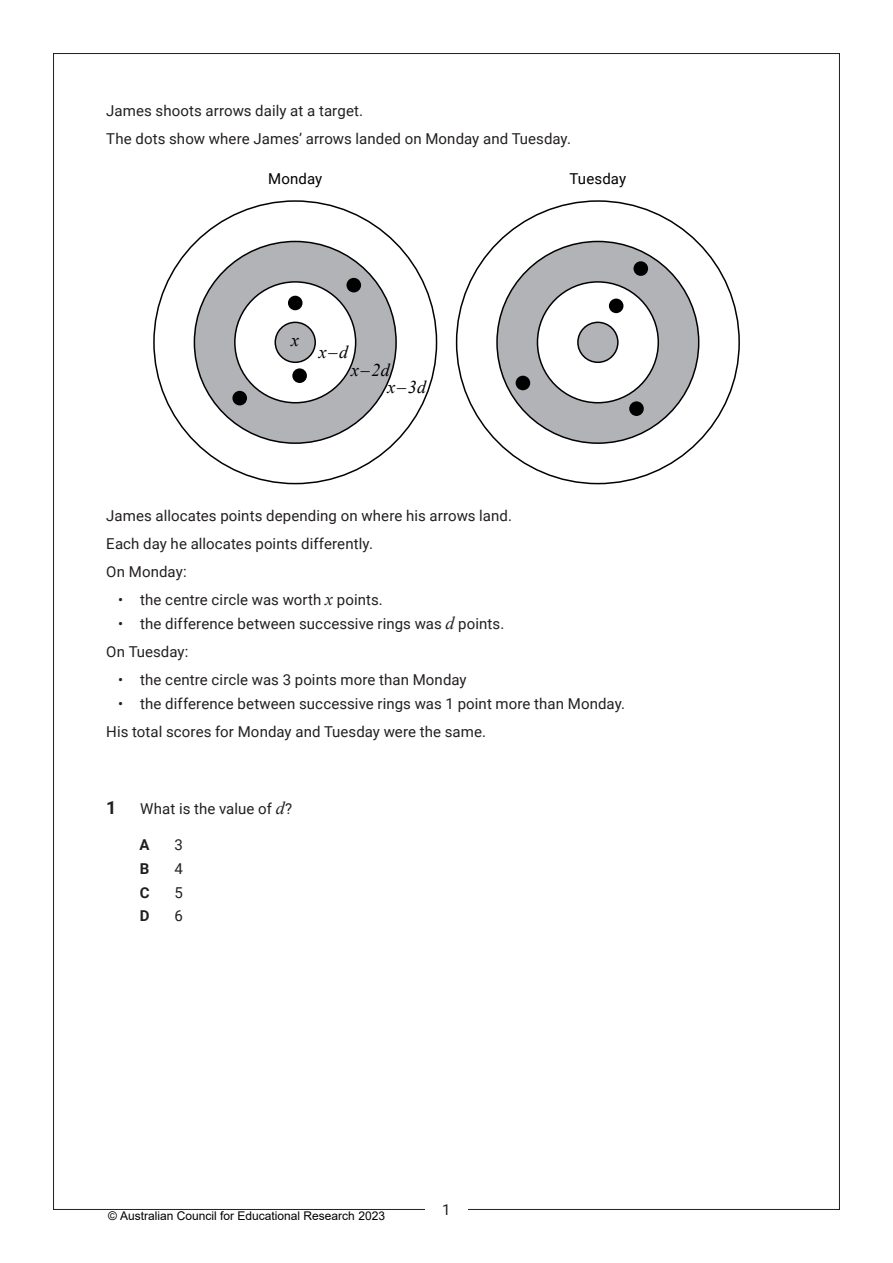
<style>
.page{position:relative;width:893px;height:1263px;background:#fff}
.page>*{position:absolute;margin:0;border:0;box-sizing:border-box;transform-origin:0 0}
.t1{font:italic 18px/17.7px "Times New Roman";color:#000}
.t2{font:700 18px "Roboto";color:#231f20}
.Body_text{font:15px "Roboto";letter-spacing:.005em;color:#231f20}
.t3{font:15px "Roboto";letter-spacing:.01em;color:#000}
.t4{font:700 15px "Roboto";color:#231f20}
.t5{font:12px "Arial";color:#000}
.s1{font-style:normal}
.s2{font-family:"Times New Roman";font-style:italic;font-size:18px}
</style>
<div class="page">
<div style="left:194px;top:241px;width:202px;height:202px;background:#b1b3b6;border-radius:50%"></div>
<div style="left:235px;top:282px;width:121px;height:121px;background:#fff;border-radius:50%"></div>
<div style="left:234px;top:281px;width:122px;height:122px;border:2px solid #000;border-radius:50%"></div>
<div style="left:275px;top:322px;width:40px;height:40px;background:#b1b3b6;border-radius:50%"></div>
<div style="left:275px;top:322px;width:41px;height:41px;border:2px solid #000;border-radius:50%"></div>
<div style="left:288px;top:296px;width:15px;height:14px;background:#000;border-radius:50%"></div>
<div style="left:346px;top:278px;width:15px;height:14px;background:#000;border-radius:50%"></div>
<div style="left:232px;top:391px;width:15px;height:14px;background:#000;border-radius:50%"></div>
<div style="left:292px;top:368px;width:15px;height:15px;background:#000;border-radius:50%"></div>
<div style="left:497px;top:241px;width:202px;height:202px;background:#b1b3b6;border-radius:50%"></div>
<div style="left:537px;top:282px;width:121px;height:121px;background:#fff;border-radius:50%"></div>
<div style="left:537px;top:281px;width:122px;height:122px;border:2px solid #000;border-radius:50%"></div>
<div style="left:578px;top:322px;width:40px;height:40px;background:#b1b3b6;border-radius:50%"></div>
<div style="left:577px;top:322px;width:42px;height:41px;border:2px solid #000;border-radius:50%"></div>
<div style="left:609px;top:299px;width:14px;height:14px;background:#000;border-radius:50%"></div>
<div style="left:633px;top:261px;width:15px;height:15px;background:#000;border-radius:50%"></div>
<div style="left:516px;top:376px;width:14px;height:14px;background:#000;border-radius:50%"></div>
<div style="left:629px;top:401px;width:15px;height:15px;background:#000;border-radius:50%"></div>
<p class="Body_text" style="left:106px;top:100px;width:258px">James shoots arrows daily at a target.</p>
<p class="Body_text" style="left:106px;top:128px;width:466px">The dots show where James’ arrows landed on Monday and Tuesday.</p>
<p class="t3" style="left:268px;top:168px;width:56px">Monday</p>
<p class="t3" style="left:569px;top:168px;width:58px">Tuesday</p>
<p class="t1" style="left:291px;top:331px;width:9px">x</p>
<p class="t1" style="left:319px;top:343px;width:31px">x <span class="s1">–</span> d</p>
<p class="t1" style="left:388px;top:360px;width:40px;text-indent:-36px">x <span class="s1">–</span> 2d<br>x <span class="s1">–</span> 3d</p>
<p class="Body_text" style="left:106px;top:505px;width:407px">James allocates points depending on where his arrows land.</p>
<p class="Body_text" style="left:106px;top:533px;width:268px">Each day he allocates points differently.</p>
<p class="Body_text" style="left:106px;top:561px;width:82px">On Monday:</p>
<p class="Body_text" style="left:118px;top:589px;width:266px">• the centre circle was worth <span class="s2">x</span> points.</p>
<p class="Body_text" style="left:118px;top:613px;width:387px">• the difference between successive rings was <span class="s2">d</span> points.</p>
<p class="Body_text" style="left:106px;top:641px;width:84px">On Tuesday:</p>
<p class="Body_text" style="left:118px;top:669px;width:350px">• the centre circle was 3 points more than Monday</p>
<p class="Body_text" style="left:118px;top:693px;width:508px">• the difference between successive rings was 1 point more than Monday.</p>
<p class="Body_text" style="left:106px;top:721px;width:381px">His total scores for Monday and Tuesday were the same.</p>
<p class="t2" style="left:106px;top:795px;width:12px">1</p>
<p class="Body_text" style="left:140px;top:798px;width:153px">What is the value of <span class="s2">d</span>?</p>
<p class="t4" style="left:140px;top:834px;width:12px">A</p>
<p class="Body_text" style="left:174px;top:834px;width:10px">3</p>
<p class="t4" style="left:140px;top:858px;width:11px">B</p>
<p class="Body_text" style="left:174px;top:858px;width:10px">4</p>
<p class="t4" style="left:140px;top:882px;width:11px">C</p>
<p class="Body_text" style="left:174px;top:882px;width:10px">5</p>
<p class="t4" style="left:140px;top:906px;width:11px">D</p>
<p class="Body_text" style="left:174px;top:906px;width:10px">6</p>
<p class="t5" style="left:108px;top:1207px;width:278px">© Australian Council for Educational Research 2023</p>
<p class="Body_text" style="left:442px;top:1199px;width:10px">1</p>
</div>
